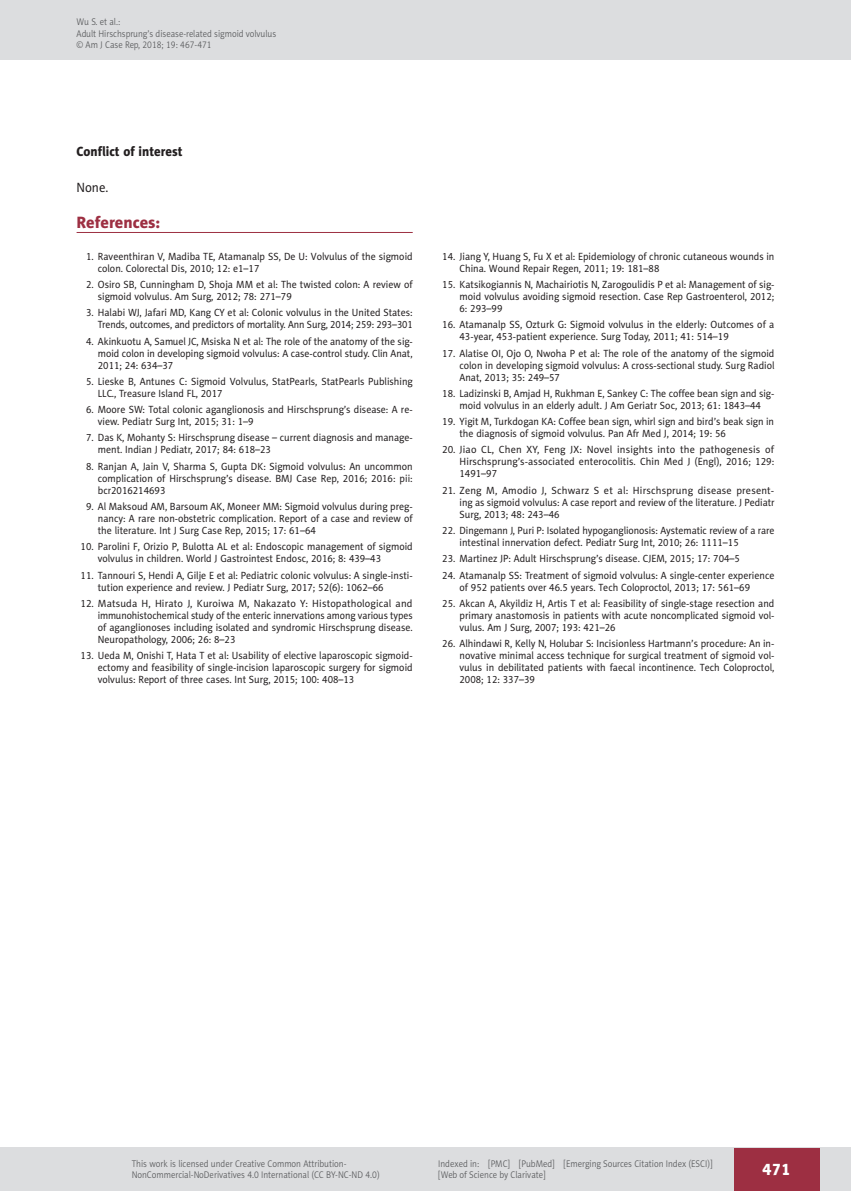
<style>
.page{position:relative;width:851px;height:1191px;background:#fff}
.page>*{position:absolute;margin:0;border:0;box-sizing:border-box;transform-origin:0 0}
.AJCR_Referencje_Tytu{font:16.5px "Naomi Sans EFN Heavy";color:#9d2f42}
.t1{font:16.5px "Naomi Sans EFN Heavy";color:#fff}
.AJCR_Headline_2{font:13.5px "Naomi Sans EFN Heavy";color:#231f20;scale:.95 1}
.AJCR_Body{font:13.5px "Naomi Sans EFN";color:#231f20;scale:.95 1}
.AJCR_Referencje_punk{font:10.5px/12px "Naomi Sans EFN";color:#231f20;scale:.95 1}
.AJCR_Referencje_punk-2{font:10.5px/12px "Naomi Sans EFN";color:#231f20;text-align:justify}
.AJCR_Referencje_punk-3{font:10.5px/12px "Naomi Sans EFN";color:#231f20;scale:.94 1}
.t2{font:9.75px/11.2px "Naomi Sans EFN Light";color:#57585a;scale:.9 1}
</style>
<div class="page">
<hr style="left:77px;top:232px;width:335px;height:1px;background:#9d2f42">
<div style="left:0;top:1148px;width:850px;height:43px;background:#dcdddf"></div>
<div style="left:733px;top:1147px;width:86px;height:43px;background:#9d2f42"></div>
<div style="left:0;top:0;width:850px;height:60px;background:#dcdddf"></div>
<p class="t2" style="left:77px;top:16px;width:223px">Wu S. et al.:<br>Adult Hirschsprung’s disease-related sigmoid volvulus © Am J Case Rep, 2018; 19: 467-471</p>
<p class="AJCR_Headline_2" style="left:77px;top:143px;width:113px">Conflict of interest</p>
<p class="AJCR_Body" style="left:77px;top:179px;width:35px">None.</p>
<p class="AJCR_Referencje_Tytu" style="left:77px;top:212px;width:85px">References:</p>
<p class="AJCR_Referencje_punk" style="left:98px;top:250px;width:333px;text-indent:-12px">1. Raveenthiran V, Madiba TE, Atamanalp SS, De U: Volvulus of the sigmoid colon. Colorectal Dis, 2010; 12: e1–17</p>
<p class="AJCR_Referencje_punk" style="left:98px;top:279px;width:333px;text-indent:-12px">2. Osiro SB, Cunningham D, Shoja MM et al: The twisted colon: A review of sigmoid volvulus. Am Surg, 2012; 78: 271–79</p>
<p class="AJCR_Referencje_punk" style="left:86px;top:307px;width:345px;text-align:right">3. Halabi WJ, Jafari MD, Kang CY et al: Colonic volvulus in the United States:<br>Trends, outcomes, and predictors of mortality. Ann Surg, 2014; 259: 293–301</p>
<p class="AJCR_Referencje_punk" style="left:98px;top:335px;width:333px;text-align:justify;text-indent:-12px">4. Akinkuotu A, Samuel JC, Msiska N et al: The role of the anatomy of the sig&shy;moid colon in developing sigmoid volvulus: A case-control study. Clin Anat, 2011; 24: 634–37</p>
<p class="AJCR_Referencje_punk" style="left:98px;top:375px;width:333px;text-indent:-12px">5. Lieske B, Antunes C: Sigmoid Volvulus, StatPearls, StatPearls Publishing<br>LLC., Treasure Island FL, 2017</p>
<p class="AJCR_Referencje_punk" style="left:98px;top:404px;width:333px;text-indent:-12px">6. Moore SW: Total colonic aganglionosis and Hirschsprung’s disease: A re&shy;view. Pediatr Surg Int, 2015; 31: 1–9</p>
<p class="AJCR_Referencje_punk" style="left:98px;top:432px;width:333px;text-indent:-12px">7. Das K, Mohanty S: Hirschsprung disease – current diagnosis and manage&shy;ment. Indian J Pediatr, 2017; 84: 618–23</p>
<p class="AJCR_Referencje_punk" style="left:98px;top:460px;width:333px;text-align:justify;text-indent:-12px">8. Ranjan A, Jain V, Sharma S, Gupta DK: Sigmoid volvulus: An uncommon complication of Hirschsprung’s disease. BMJ Case Rep, 2016; 2016: pii: bcr2016214693</p>
<p class="AJCR_Referencje_punk" style="left:98px;top:500px;width:333px;text-align:justify;text-indent:-12px">9. Al Maksoud AM, Barsoum AK, Moneer MM: Sigmoid volvulus during preg&shy;nancy: A rare non-obstetric complication. Report of a case and review of the literature. Int J Surg Case Rep, 2015; 17: 61–64</p>
<p class="AJCR_Referencje_punk" style="left:98px;top:541px;width:333px;text-indent:-17px">10. Parolini F, Orizio P, Bulotta AL et al: Endoscopic management of sigmoid volvulus in children. World J Gastrointest Endosc, 2016; 8: 439–43</p>
<p class="AJCR_Referencje_punk" style="left:98px;top:569px;width:333px;text-indent:-17px">11. Tannouri S, Hendi A, Gilje E et al: Pediatric colonic volvulus: A single-insti&shy;tution experience and review. J Pediatr Surg, 2017; 52(6): 1062–66</p>
<p class="AJCR_Referencje_punk-2" style="left:98px;top:597px;width:316px;text-indent:-17px">12. Matsuda H, Hirato J, Kuroiwa M, Nakazato Y: Histopathological and immunohistochemical study of the enteric innervations among various types of aganglionoses including isolated and syndromic Hirschsprung disease.<br>Neuropathology, 2006; 26: 8–23</p>
<p class="AJCR_Referencje_punk" style="left:98px;top:649px;width:333px;text-align:justify;text-indent:-17px">13. Ueda M, Onishi T, Hata T et al: Usability of elective laparoscopic sigmoid&shy;ectomy and feasibility of single-incision laparoscopic surgery for sigmoid volvulus: Report of three cases. Int Surg, 2015; 100: 408–13</p>
<p class="AJCR_Referencje_punk" style="left:459px;top:250px;width:333px;text-indent:-17px">14. Jiang Y, Huang S, Fu X et al: Epidemiology of chronic cutaneous wounds in<br>China. Wound Repair Regen, 2011; 19: 181–88</p>
<p class="AJCR_Referencje_punk" style="left:459px;top:279px;width:333px;text-align:justify;text-indent:-17px">15. Katsikogiannis N, Machairiotis N, Zarogoulidis P et al: Management of sig&shy;moid volvulus avoiding sigmoid resection. Case Rep Gastroenterol, 2012; 6: 293–99</p>
<p class="AJCR_Referencje_punk" style="left:459px;top:319px;width:333px;text-indent:-17px">16. Atamanalp SS, Ozturk G: Sigmoid volvulus in the elderly: Outcomes of a<br>43-year, 453-patient experience. Surg Today, 2011; 41: 514–19</p>
<p class="AJCR_Referencje_punk" style="left:459px;top:347px;width:333px;text-align:justify;text-indent:-17px">17. Alatise OI, Ojo O, Nwoha P et al: The role of the anatomy of the sigmoid colon in developing sigmoid volvulus: A cross-sectional study. Surg Radiol Anat, 2013; 35: 249–57</p>
<p class="AJCR_Referencje_punk" style="left:442px;top:387px;width:351px;text-align:center">18. Ladizinski B, Amjad H, Rukhman E, Sankey C: The coffee bean sign and sig&shy;moid volvulus in an elderly adult. J Am Geriatr Soc, 2013; 61: 1843–44</p>
<p class="AJCR_Referencje_punk" style="left:459px;top:416px;width:332px;text-indent:-17px">19. Yigit M, Turkdogan KA: Coffee bean sign, whirl sign and bird’s beak sign in the diagnosis of sigmoid volvulus. Pan Afr Med J, 2014; 19: 56</p>
<p class="AJCR_Referencje_punk-2" style="left:459px;top:444px;width:316px;text-indent:-17px">20. Jiao CL, Chen XY, Feng JX: Novel insights into the pathogenesis of Hirschsprung’s-associated enterocolitis. Chin Med J (Engl), 2016; 129:<br>1491–97</p>
<p class="AJCR_Referencje_punk-2" style="left:459px;top:484px;width:316px;text-indent:-17px">21. Zeng M, Amodio J, Schwarz S et al: Hirschsprung disease present&shy;ing as sigmoid volvulus: A case report and review of the literature. J Pediatr Surg, 2013; 48: 243–46</p>
<p class="AJCR_Referencje_punk-3" style="left:459px;top:524px;width:336px;text-indent:-17px">22. Dingemann J, Puri P: Isolated hypoganglionosis: Aystematic review of a rare intestinal innervation defect. Pediatr Surg Int, 2010; 26: 1111–15</p>
<p class="AJCR_Referencje_punk" style="left:442px;top:553px;width:315px">23. Martinez JP: Adult Hirschsprung’s disease. CJEM, 2015; 17: 704–5</p>
<p class="AJCR_Referencje_punk" style="left:459px;top:569px;width:333px;text-indent:-17px">24. Atamanalp SS: Treatment of sigmoid volvulus: A single-center experience of 952 patients over 46.5 years. Tech Coloproctol, 2013; 17: 561–69</p>
<p class="AJCR_Referencje_punk" style="left:459px;top:597px;width:333px;text-align:justify;text-indent:-17px">25. Akcan A, Akyildiz H, Artis T et al: Feasibility of single-stage resection and primary anastomosis in patients with acute noncomplicated sigmoid vol&shy;vulus. Am J Surg, 2007; 193: 421–26</p>
<p class="AJCR_Referencje_punk" style="left:459px;top:637px;width:333px;text-align:justify;text-indent:-17px">26. Alhindawi R, Kelly N, Holubar S: Incisionless Hartmann’s procedure: An in&shy;novative minimal access technique for surgical treatment of sigmoid vol&shy;vulus in debilitated patients with faecal incontinence. Tech Coloproctol, 2008; 12: 337–39</p>
<p class="t2" style="left:132px;top:1158px;width:277px">This work is licensed under Creative Common Attribution-<br>NonCommercial-NoDerivatives 4.0 International (CC BY-NC-ND 4.0)</p>
<p class="t2" style="left:438px;top:1158px;width:306px">Indexed in: [PMC] [PubMed] [Emerging Sources Citation Index (ESCI)] [Web of Science by Clarivate]</p>
<h1 class="t1" style="left:762px;top:1159px;width:30px">471</h1>
</div>
